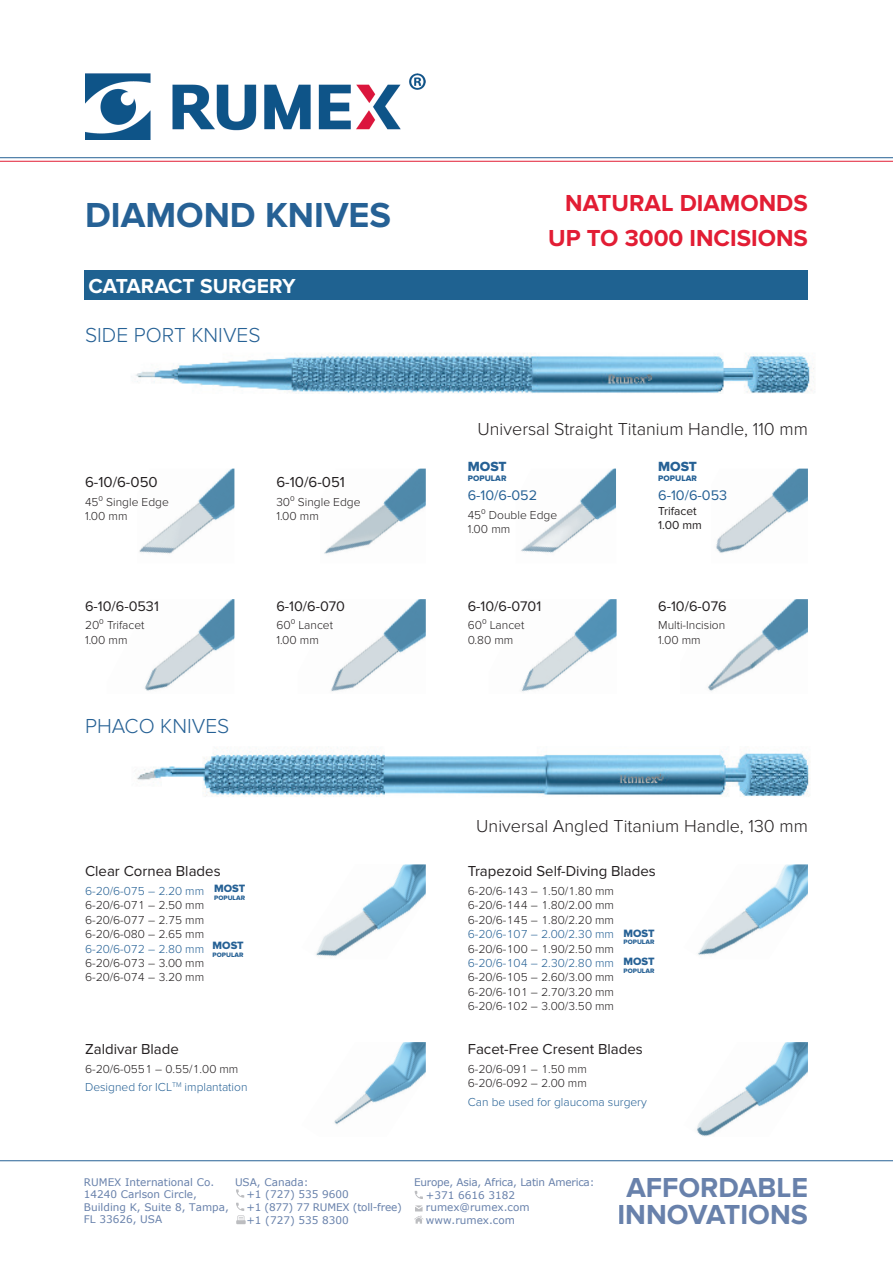
<style>
.page{position:relative;width:893px;height:1263px;background:#fff}
.page>*{position:absolute;margin:0;border:0;box-sizing:border-box;transform-origin:0 0}
.t1{font:700 36px "Proxima Nova";color:#266195}
.t2{font:700 28.5px/26.4px "Proxima Nova";color:#6881ab;text-align:center}
.t3{font:700 24px/34.8px "Proxima Nova";color:#e21d34;text-align:right}
.t4{font:300 21px "Proxima Nova";color:#266195}
.t5{font:700 21px "Proxima Nova";color:#fff}
.t6{font:300 18px "Proxima Nova";color:#231f20}
.t7{font:15px "Proxima Nova";color:#231f20}
.t8{font:14.4px "Proxima Nova";color:#231f20}
.t9{font:14.4px "Proxima Nova";color:#266195}
.t10{font:13.8px "Proxima Nova Extrabld";color:#266195}
.t11{font:300 12px/14.4px "Proxima Nova";color:#231f20}
.t12{font:300 12px/18.6px "Proxima Nova";color:#266195}
.t13{font:12px/14.4px "Proxima Nova";color:#231f20}
.t14{font:10.95px "Proxima Nova Extrabld";color:#266195}
.t15{font:10.5px/12.6px "Verdana";color:#6881ab}
.t16{font:10.5px "Verdana";letter-spacing:-.02em;color:#6881ab}
.t17{font:8.25px "Proxima Nova Extrabld";color:#266195}
.t18{font:6.6px "Proxima Nova Extrabld";color:#266195}
.s1{color:#231f20}
</style>
<div class="page">
<img style="left:135px;top:353px;width:679px;height:41px">
<div style="left:84px;top:270px;width:724px;height:30px;background:#1f6291"></div>
<hr style="left:0;top:157px;width:893px;height:1px;background:#266195">
<hr style="left:0;top:161px;width:893px;height:1px;background:#e21d34">
<hr style="left:0;top:1160px;width:893px;height:1px;background:#266195">
<svg style="left:236px;top:1189px;width:10px;height:35px"></svg>
<svg style="left:414px;top:1205px;width:9px;height:18px"></svg>
<svg style="left:415px;top:1191px;width:8px;height:8px"></svg>
<img style="left:137px;top:750px;width:673px;height:47px">
<img style="left:139px;top:469px;width:95px;height:85px">
<img style="left:144px;top:599px;width:90px;height:92px">
<img style="left:324px;top:469px;width:102px;height:85px">
<img style="left:331px;top:599px;width:95px;height:93px">
<img style="left:521px;top:599px;width:96px;height:93px">
<img style="left:521px;top:469px;width:95px;height:84px">
<img style="left:316px;top:864px;width:110px;height:93px">
<img style="left:334px;top:1042px;width:92px;height:83px">
<img style="left:698px;top:864px;width:110px;height:91px">
<img style="left:696px;top:1042px;width:112px;height:95px">
<img style="left:716px;top:469px;width:92px;height:84px">
<img style="left:708px;top:599px;width:100px;height:92px">
<img style="left:85px;top:73px;width:340px;height:67px">
<h1 class="t1" style="left:85px;top:195px;width:308px">DIAMOND KNIVES</h1>
<h3 class="t5" style="left:88px;top:274px;width:209px">CATARACT SURGERY</h3>
<h3 class="t4" style="left:85px;top:323px;width:177px">SIDE PORT KNIVES</h3>
<p class="t7" style="left:85px;top:474px;width:74px">6-10/6-050</p>
<p class="t11" style="left:85px;top:495px;width:85px">45⁰ Single Edge<br>1.00 mm</p>
<p class="t8" style="left:85px;top:597px;width:75px">6-10/6-0531</p>
<p class="t11" style="left:85px;top:618px;width:61px">20⁰ Trifacet<br>1.00 mm</p>
<h3 class="t4" style="left:85px;top:714px;width:146px">PHACO KNIVES</h3>
<p class="t7" style="left:276px;top:474px;width:70px">6-10/6-051</p>
<p class="t11" style="left:276px;top:495px;width:86px">30⁰ Single Edge<br>1.00 mm</p>
<p class="t8" style="left:276px;top:597px;width:70px">6-10/6-070</p>
<p class="t11" style="left:276px;top:618px;width:58px">60⁰ Lancet<br>1.00 mm</p>
<h3 class="t3" style="left:548px;top:186px;width:261px">NATURAL DIAMONDS<br>UP TO 3000 INCISIONS</h3>
<h3 class="t6" style="left:478px;top:419px;width:332px">Universal Straight Titanium Handle, 110 mm</h3>
<p class="t10" style="left:468px;top:458px;width:40px">MOST</p>
<p class="t17" style="left:468px;top:473px;width:40px">POPULAR</p>
<p class="t9" style="left:468px;top:487px;width:71px">6-10/6-052</p>
<p class="t11" style="left:468px;top:508px;width:91px">45⁰ Double Edge<br>1.00 mm</p>
<p class="t8" style="left:468px;top:597px;width:75px">6-10/6-0701</p>
<p class="t11" style="left:468px;top:618px;width:58px">60⁰ Lancet<br>0.80 mm</p>
<p class="t10" style="left:658px;top:458px;width:40px">MOST</p>
<p class="t17" style="left:658px;top:473px;width:40px">POPULAR</p>
<p class="t9" style="left:658px;top:487px;width:70px">6-10/6-053</p>
<p class="t13" style="left:658px;top:503px;width:45px">Trifacet<br>1.00 mm</p>
<p class="t8" style="left:658px;top:597px;width:70px">6-10/6-076</p>
<p class="t11" style="left:658px;top:618px;width:69px">Multi-Incision<br>1.00 mm</p>
<p class="t7" style="left:85px;top:863px;width:137px">Clear Cornea Blades</p>
<p class="t12" style="left:85px;top:882px;width:121px">6-20/6-075 – 2.20 mm</p>
<p class="t11" style="left:85px;top:898px;width:121px;text-align:justify">6-20/6-071 – 2.50 mm 6-20/6-077 – 2.75 mm 6-20/6-080 – 2.65 mm</p>
<p class="t12" style="left:85px;top:939px;width:121px">6-20/6-072 – 2.80 mm</p>
<p class="t11" style="left:85px;top:956px;width:121px">6-20/6-073 – 3.00 mm<br>6-20/6-074 – 3.20 mm</p>
<p class="t14" style="left:214px;top:882px;width:33px">MOST</p>
<p class="t18" style="left:214px;top:894px;width:32px">POPULAR</p>
<p class="t14" style="left:213px;top:939px;width:33px">MOST</p>
<p class="t18" style="left:213px;top:950px;width:32px">POPULAR</p>
<p class="t7" style="left:85px;top:1040px;width:95px">Zaldivar Blade</p>
<p class="t12" style="left:85px;top:1059px;width:164px"><span class="s1">6-20/6-0551 – 0.55/1.00 mm<br></span>Designed for ICL<sup>TM</sup> implantation</p>
<h3 class="t6" style="left:476px;top:815px;width:333px">Universal Angled Titanium Handle, 130 mm</h3>
<p class="t7" style="left:468px;top:863px;width:190px">Trapezoid Self-Diving Blades</p>
<p class="t11" style="left:468px;top:884px;width:148px;text-align:justify">6-20/6-143 – 1.50/1.80 mm 6-20/6-144 – 1.80/2.00 mm 6-20/6-145 – 1.80/2.20 mm</p>
<p class="t12" style="left:468px;top:925px;width:148px">6-20/6-107 – 2.00/2.30 mm</p>
<p class="t11" style="left:468px;top:941px;width:148px">6-20/6-100 – 1.90/2.50 mm</p>
<p class="t12" style="left:468px;top:954px;width:148px">6-20/6-104 – 2.30/2.80 mm</p>
<p class="t11" style="left:468px;top:970px;width:148px;text-align:justify">6-20/6-105 – 2.60/3.00 mm 6-20/6-101 – 2.70/3.20 mm 6-20/6-102 – 3.00/3.50 mm</p>
<p class="t14" style="left:623px;top:926px;width:33px">MOST</p>
<p class="t18" style="left:623px;top:938px;width:32px">POPULAR</p>
<p class="t14" style="left:623px;top:955px;width:33px">MOST</p>
<p class="t18" style="left:623px;top:967px;width:32px">POPULAR</p>
<p class="t7" style="left:468px;top:1040px;width:177px">Facet-Free Cresent Blades</p>
<p class="t11" style="left:468px;top:1061px;width:121px">6-20/6-091 – 1.50 mm<br>6-20/6-092 – 2.00 mm</p>
<p class="t12" style="left:468px;top:1092px;width:181px">Сan be used for glaucoma surgery</p>
<p class="t15" style="left:84px;top:1175px;width:146px">RUMEX International Co.<br>14240 Carlson Circle,<br>Building K, Suite 8, Tampa,<br>FL 33626, USA</p>
<p class="t15" style="left:235px;top:1175px;width:75px">USA, Canada:</p>
<p class="t15" style="left:246px;top:1188px;width:157px">+1 (727) 535 9600<br>+1 (877) 77 RUMEX (toll-free) +1 (727) 535 8300</p>
<p class="t16" style="left:414px;top:1175px;width:182px">Europe, Asia, Africa, Latin America:</p>
<h2 class="t2" style="left:617px;top:1175px;width:192px">AFFORDABLE<br>INNOVATIONS</h2>
<p class="t15" style="left:426px;top:1188px;width:105px">+371 6616 3182 rumex@rumex.com www.rumex.com</p>
</div>
